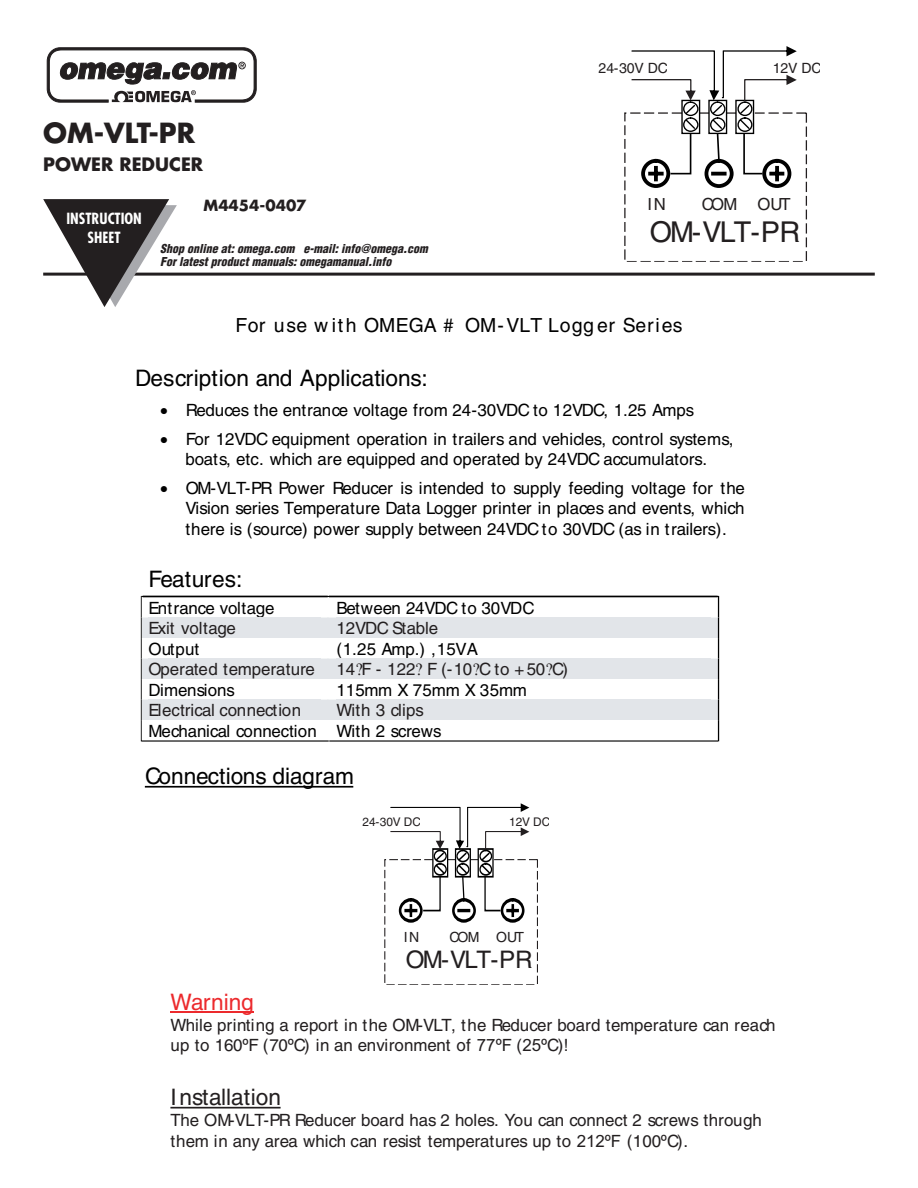
<style>
.page{position:relative;width:918px;height:1188px;background:#fff}
.page>*{position:absolute;margin:0;border:0;box-sizing:border-box;transform-origin:0 0}
.t1{font:28.65px "Helvetica";letter-spacing:-.065em;color:#231f20}
.t2{font:700 27px "Futura";color:#231f20}
.t3{font:24.15px "Helvetica";letter-spacing:-.065em;color:#231f20}
.t4{font:22.65px "Helvetica";color:#000}
.t5{font:22.65px "Helvetica";color:#231f20}
.t6{font:22.65px "Helvetica";color:#ec2a2d}
.t7{font:19.5px "Helvetica";letter-spacing:.015em;color:#000}
.t8{font:700 18px "Futura";color:#231f20}
.t9{font:16.95px/29.1px "Helvetica";letter-spacing:-.005em;color:#000}
.t10{font:16.95px/20.1px "Helvetica";letter-spacing:-.005em;color:#231f20}
.t11{font:16.65px "Helvetica";letter-spacing:-.035em;color:#231f20}
.t12{font:700 condensed 15px/19px "Futura";color:#fff;text-align:center}
.t13{font:700 15px "Futura";color:#231f20}
.t14{font:14.1px "Helvetica";letter-spacing:-.015em;color:#231f20}
.t15{font:13.95px "Helvetica";letter-spacing:-.035em;color:#231f20}
.t16{font:italic 900 condensed 12px/13.5px "Helvetica";color:#231f20}
.t17{font:11.85px "Helvetica";color:#231f20}
.s1{font-family:"Arial"}
</style>
<div class="page">
<svg style="left:47px;top:48px;width:209px;height:54px"></svg>
<hr style="left:43px;top:273px;width:832px;height:3px;background:#231f20">
<svg style="left:43px;top:199px;width:134px;height:108px"></svg>
<hr style="left:145px;top:786px;width:208px;height:1px;background:#000">
<hr style="left:170px;top:1011px;width:84px;height:2px;background:#ec2a2d">
<hr style="left:170px;top:1107px;width:111px;height:1px;background:#231f20">
<svg style="left:384px;top:803px;width:154px;height:182px"></svg>
<svg style="left:624px;top:46px;width:183px;height:216px"></svg>
<svg style="left:141px;top:596px;width:578px;height:146px"></svg>
<h2 class="t2" style="left:43px;top:121px;width:153px">OM-VLT-PR</h2>
<p class="t8" style="left:43px;top:156px;width:161px">POWER REDUCER</p>
<p class="t12" style="left:66px;top:210px;width:77px">INSTRUCTION<br>SHEET</p>
<p class="t13" style="left:204px;top:199px;width:104px">M4454-0407</p>
<p class="t16" style="left:160px;top:243px;width:271px">Shop online at:omega.com e-mail:info@omega.com<br>Forlatestproductmanuals:omegamanual.info</p>
<p class="t14" style="left:599px;top:62px;width:71px">24-30V DC</p>
<p class="t14" style="left:773px;top:62px;width:50px">12V DC</p>
<p class="t11" style="left:647px;top:198px;width:20px">IN</p>
<p class="t11" style="left:702px;top:198px;width:90px">COM OUT</p>
<h1 class="t1" style="left:650px;top:222px;width:152px">OM-VLT-PR</h1>
<p class="t7" style="left:236px;top:318px;width:448px">For use w ith OMEGA # OM-VLT Logg er Series</p>
<h3 class="t4" style="left:135px;top:369px;width:294px">Description and Applications:</h3>
<p class="t9" style="left:186px;top:397px;width:549px">Reduces the entrance voltage from 24-30VDC to 12VDC, 1.25 Amps<br>For 12VDC equipment operation in trailers and vehicles, control systems,</p>
<p class="t9" style="left:186px;top:446px;width:561px">boats, etc. which are equipped and operated by 24VDC accumulators.<br>OM-VLT-PR Power Reducer is intended to supply feeding voltage for the</p>
<p class="t9" style="left:186px;top:500px;width:561px;line-height:20.5px">Vision series Temperature Data Logger printer in places and events, which there is (source) power supply between 24VDC to 30VDC (as in trailers).</p>
<h3 class="t4" style="left:148px;top:570px;width:95px">Features:</h3>
<p class="t9" style="left:149px;top:595px;width:128px">Entrance voltage</p>
<p class="t9" style="left:336px;top:595px;width:200px">Between 24VDC to 30VDC</p>
<p class="t10" style="left:148px;top:620px;width:89px">Exit voltage</p>
<p class="t10" style="left:336px;top:620px;width:103px">12VDC Stable</p>
<p class="t9" style="left:149px;top:636px;width:52px">Output</p>
<p class="t9" style="left:336px;top:636px;width:143px">(1.25 Amp.) ,15VA</p>
<p class="t10" style="left:148px;top:661px;width:168px">Operated temperature</p>
<p class="t10" style="left:336px;top:661px;width:233px">14 F- 122 F(-10 Cto +50 C)</p>
<p class="t9" style="left:149px;top:677px;width:88px">Dimensions</p>
<p class="t9" style="left:336px;top:677px;width:192px">115mm X 75mm X 35mm</p>
<p class="t10" style="left:148px;top:702px;width:154px">Electrical connection</p>
<p class="t10" style="left:336px;top:702px;width:89px">With 3 clips</p>
<p class="t9" style="left:149px;top:718px;width:295px">Mechanical connection With 2 screws</p>
<h3 class="t4" style="left:145px;top:768px;width:210px">Connections diagram</h3>
<p class="t17" style="left:363px;top:817px;width:60px">24-30V DC</p>
<p class="t17" style="left:509px;top:817px;width:43px">12V DC</p>
<p class="t15" style="left:404px;top:931px;width:17px">IN</p>
<p class="t15" style="left:449px;top:931px;width:76px">COM OUT</p>
<h3 class="t3" style="left:406px;top:951px;width:128px">OM-VLT-PR</h3>
<h3 class="t6" style="left:170px;top:994px;width:85px">Warning</h3>
<p class="t10" style="left:170px;top:1016px;width:607px">While printing a report in the OM-VLT, the Reducer board temperature can reach up to 160 F (70 C) in an environment of <span class="s1">77ºF (25º</span>C)!</p>
<h3 class="t5" style="left:170px;top:1089px;width:112px">I nstallation</h3>
<p class="t10" style="left:170px;top:1112px;width:593px;line-height:20.5px">The OM-VLT-PR Reducer board has 2 holes. You can connect 2 screws through them in any area which can resist temperatures up to <span class="s1">212ºF</span> (100 C).</p>
</div>
